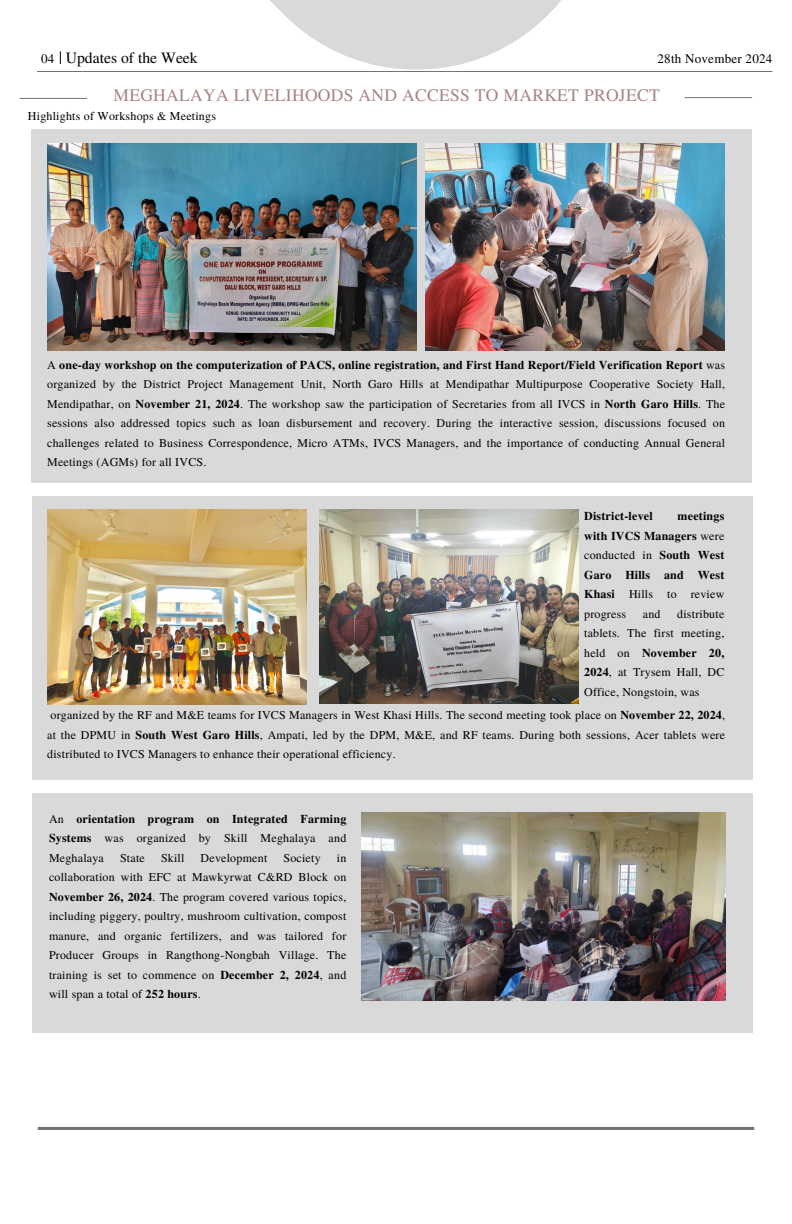
<style>
.page{position:relative;width:792px;height:1224px;background:#fff}
.page>*{position:absolute;margin:0;border:0;box-sizing:border-box;transform-origin:0 0}
.t1{font:17.5px "Te X Gyre Termes";letter-spacing:.015em;color:#a88484}
.t2{font:15.7px "Te X Gyre Termes";color:#000}
.t3{font:13.1px "Te X Gyre Termes";letter-spacing:.015em;color:#000}
.t4{font:12px/19.5px "Te X Gyre Termes";letter-spacing:.015em;color:#000;text-align:justify}
.t5{font:700 12px/19.5px "Te X Gyre Termes";letter-spacing:.015em;color:#000;text-align:justify}
.s1{font-weight:700}
.s2{font-weight:400}
</style>
<div class="page">
<svg style="left:60px;top:51px;width:1px;height:13px"></svg>
<hr style="left:37px;top:71px;width:735px;height:1px;background:#737373">
<svg style="left:270px;top:0;width:291px;height:70px"></svg>
<hr style="left:20px;top:98px;width:67px;height:1px;background:#737373">
<hr style="left:685px;top:97px;width:67px;height:1px;background:#737373">
<hr style="left:38px;top:1127px;width:716px;height:3px;background:#737373">
<div style="left:32px;top:129px;width:720px;height:354px;background:#d9d9d9"></div>
<div style="left:32px;top:497px;width:720px;height:283px;background:#d9d9d9"></div>
<div style="left:32px;top:793px;width:720px;height:239px;background:#d9d9d9"></div>
<img style="left:362px;top:812px;width:364px;height:188px">
<img style="left:48px;top:143px;width:368px;height:207px">
<img style="left:426px;top:143px;width:298px;height:207px">
<img style="left:47px;top:509px;width:260px;height:195px">
<img style="left:319px;top:509px;width:259px;height:195px">
<p class="t3" style="left:41px;top:49px;width:15px">04</p>
<p class="t2" style="left:66px;top:46px;width:134px">Updates of the Week</p>
<h2 class="t3" style="left:658px;top:49px;width:116px">28th November 2024</h2>
<p class="t1" style="left:113px;top:82px;width:548px">MEGHALAYA LIVELIHOODS AND ACCESS TO MARKET PROJECT</p>
<p class="t4" style="left:28px;top:106px;width:190px">Highlights of Workshops &amp; Meetings</p>
<p class="t4" style="left:47px;top:354px;width:679px">A <span class="s1">one-day workshop on the computerization of PACS, online registration, and First Hand Report/Field Verification Report</span> was organized by the District Project Management Unit, North Garo Hills at Mendipathar Multipurpose Cooperative Society Hall, Mendipathar, on <span class="s1">November 21, 2024</span>. The workshop saw the participation of Secretaries from all IVCS in <span class="s1">North Garo Hills</span>. The sessions also addressed topics such as loan disbursement and recovery. During the interactive session, discussions focused on challenges related to Business Correspondence, Micro ATMs, IVCS Managers, and the importance of conducting Annual General Meetings (AGMs) for all IVCS.</p>
<p class="t5" style="left:584px;top:506px;width:142px;text-indent:93px">meetings with IVCS Managers <span class="s2">were conducted in</span> South West Garo Hills and West Khasi <span class="s2">Hills to review progress</span></p>
<p class="t5" style="left:584px;top:506px;width:70px">District-level</p>
<p class="t4" style="left:584px;top:603px;width:142px;text-indent:93px">distribute tablets. The first meeting, held on <span class="s1">November 20, 2024</span>, at Trysem Hall, DC Office, Nongstoin, was</p>
<p class="t4" style="left:643px;top:603px;width:19px">and</p>
<h1 class="t4" style="left:47px;top:705px;width:679px">organized by the RF and M&amp;E teams for IVCS Managers in West Khasi Hills. The second meeting took place on <span class="s1">November 22, 2024</span>, at the DPMU in <span class="s1">South West Garo Hills</span>, Ampati, led by the DPM, M&amp;E, and RF teams. During both sessions, Acer tablets were distributed to IVCS Managers to enhance their operational efficiency.</h1>
<p class="t5" style="left:49px;top:808px;width:299px"><span class="s2">An</span> orientation program on Integrated Farming Systems <span class="s2">was organized by Skill Meghalaya and Meghalaya</span></p>
<p class="t4" style="left:120px;top:847px;width:26px">State</p>
<p class="t4" style="left:161px;top:847px;width:25px">Skill</p>
<p class="t4" style="left:201px;top:847px;width:68px">Development</p>
<p class="t4" style="left:283px;top:847px;width:39px">Society</p>
<p class="t4" style="left:49px;top:847px;width:299px;text-indent:288px">in collaboration with EFC at Mawkyrwat C&amp;RD Block on <span class="s1">November 26, 2024</span>. The program covered various topics, including piggery, poultry, mushroom cultivation, compost manure, and organic fertilizers, and was tailored for Producer Groups in Rangthong-Nongbah Village. The training is set to commence on <span class="s1">December 2, 2024</span>, and will span a total of <span class="s1">252 hours</span>.</p>
</div>
